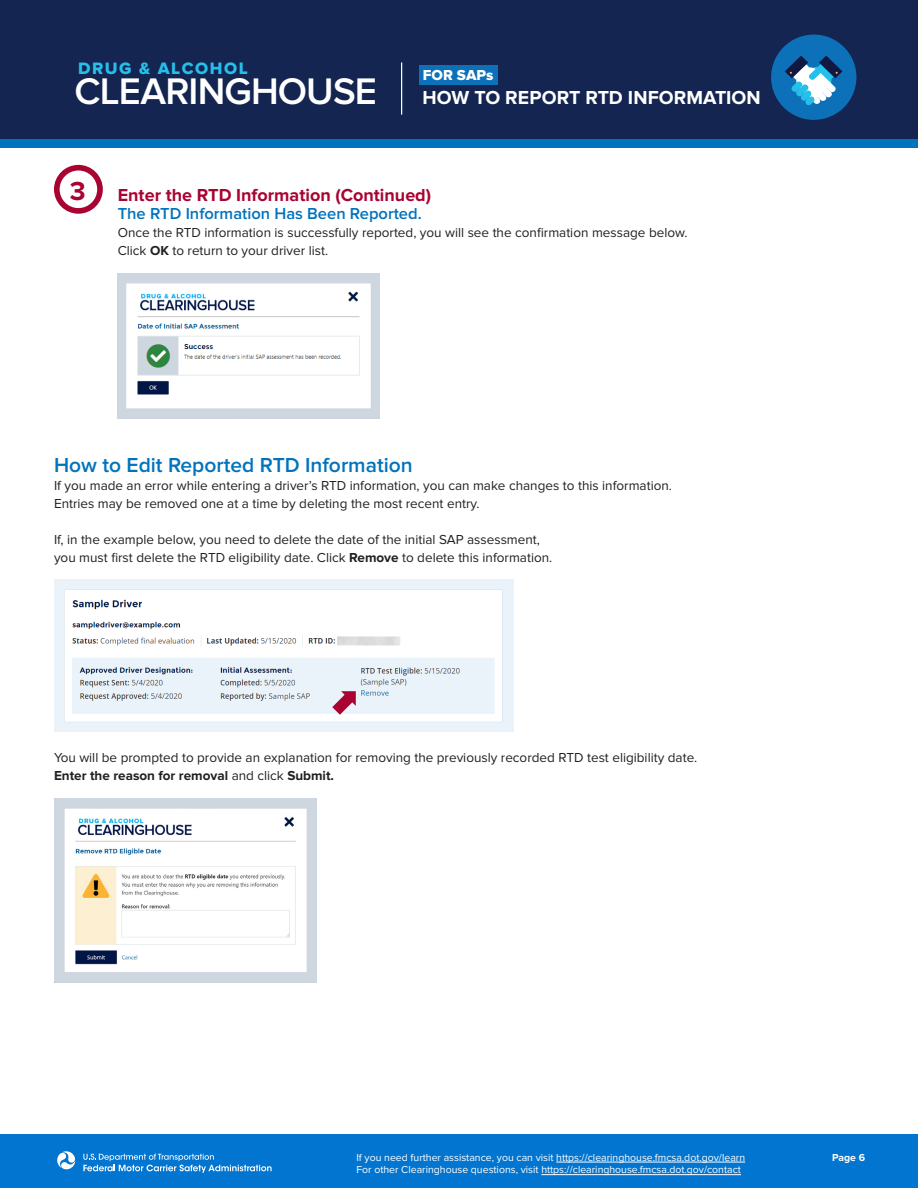
<style>
.page{position:relative;width:918px;height:1188px;background:#fff}
.page>*{position:absolute;margin:0;border:0;box-sizing:border-box;transform-origin:0 0}
.t1{font:600 38.4px "Proxima Nova";letter-spacing:-.025em;color:#fff}
.t2{font:700 27px "Proxima Nova";color:#a90332}
.t3{font:600 21px "Proxima Nova";color:#0073bd}
.t4{font:700 19.5px "Proxima Nova";letter-spacing:.005em;color:#fff}
.t5{font:700 18px "Proxima Nova";color:#a90332}
.t6{font:17.1px "Proxima Nova Extrabld";letter-spacing:.09em;color:#26bfea}
.t7{font:600 16.5px "Proxima Nova";color:#0073bd}
.t8{font:15px "Proxima Nova Extrabld";letter-spacing:.005em;color:#fff}
.t9{font:13.5px/18px "Proxima Nova";color:#231f20}
.t10{font:10.5px/12.6px "Proxima Nova";color:#fff}
.t11{font:700 10.5px "Proxima Nova";color:#fff}
.s1{font-weight:700}
</style>
<div class="page">
<div style="left:0;top:0;width:918px;height:145px;background:#132550"></div>
<div style="left:0;top:139px;width:918px;height:8px;background:#0073bd"></div>
<div style="left:419px;top:65px;width:79px;height:20px;background:#0d71b9"></div>
<div style="left:0;top:1134px;width:918px;height:54px;background:#0275d0"></div>
<svg style="left:57px;top:1151px;width:19px;height:19px"></svg>
<svg style="left:83px;top:1154px;width:189px;height:19px"></svg>
<hr style="left:556px;top:1162px;width:189px;height:1px;background:#fff">
<hr style="left:541px;top:1174px;width:200px;height:1px;background:#fff">
<hr style="left:401px;top:62px;width:1px;height:53px;background:#fff">
<div style="left:771px;top:35px;width:85px;height:85px;background:#0d71b9;border-radius:50%"></div>
<svg style="left:785px;top:56px;width:58px;height:49px"></svg>
<img style="left:54px;top:580px;width:459px;height:152px">
<svg style="left:332px;top:691px;width:24px;height:24px"></svg>
<img style="left:54px;top:798px;width:263px;height:184px">
<img style="left:118px;top:274px;width:262px;height:145px">
<div style="left:54px;top:165px;width:49px;height:49px;border:6px solid #a90332;border-radius:50%"></div>
<p class="t6" style="left:78px;top:58px;width:171px">DRUG &amp; ALCOHOL</p>
<h1 class="t1" style="left:75px;top:69px;width:304px">CLEARINGHOUSE</h1>
<p class="t8" style="left:423px;top:67px;width:72px">FOR SAPs</p>
<h3 class="t4" style="left:423px;top:86px;width:340px">HOW TO REPORT RTD INFORMATION</h3>
<h3 class="t2" style="left:70px;top:175px;width:17px">3</h3>
<h3 class="t5" style="left:118px;top:184px;width:315px">Enter the RTD Information (Continued)</h3>
<p class="t7" style="left:118px;top:204px;width:306px">The RTD Information Has Been Reported.</p>
<p class="t9" style="left:118px;top:223px;width:571px">Once the RTD information is successfully reported, you will see the confirmation message below.<br>Click <span class="s1">OK</span> to return to your driver list.</p>
<h2 class="t3" style="left:54px;top:453px;width:360px">How to Edit Reported RTD Information</h2>
<p class="t9" style="left:54px;top:476px;width:620px">If you made an error while entering a driver’s RTD information, you can make changes to this information.<br>Entries may be removed one at a time by deleting the most recent entry.</p>
<p class="t9" style="left:54px;top:530px;width:500px">If, in the example below, you need to delete the date of the initial SAP assessment, you must first delete the RTD eligibility date. Click <span class="s1">Remove</span> to delete this information.</p>
<p class="t9" style="left:54px;top:749px;width:645px">You will be prompted to provide an explanation for removing the previously recorded RTD test eligibility date.<br><span class="s1">Enter the reason for removal</span> and click <span class="s1">Submit.</span></p>
<p class="t10" style="left:356px;top:1151px;width:390px">If you need further assistance, you can visit https://clearinghouse.fmcsa.dot.gov/learn<br>For other Clearinghouse questions, visit https://clearinghouse.fmcsa.dot.gov/contact</p>
<p class="t11" style="left:832px;top:1151px;width:35px">Page 6</p>
</div>
